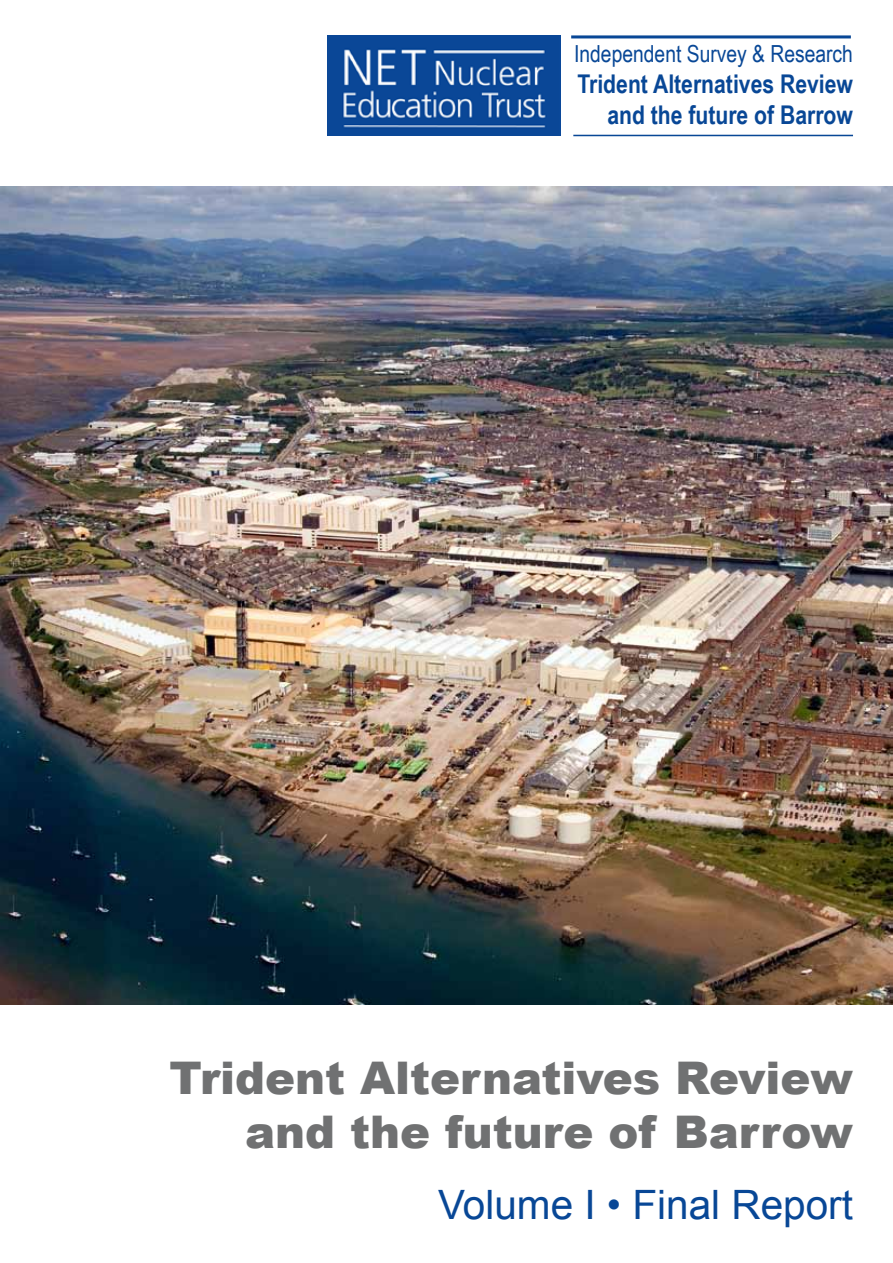
<style>
.page{position:relative;width:893px;height:1263px;background:#fff}
.page>*{position:absolute;margin:0;border:0;box-sizing:border-box;transform-origin:0 0}
.t1{font:900 45px/54px "Arial";color:#707172;text-align:right}
.t2{font:40.5px "Arial";color:#084796}
.t3{font:700 25.8px/30.9px "Arial Narrow";color:#084796;text-align:right}
.t4{font:23.55px "Arial Narrow";color:#084796}
.t5{font:700 22.5px "Arial";color:#084796}
</style>
<div class="page">
<img style="left:328px;top:35px;width:232px;height:100px">
<hr style="left:573px;top:135px;width:280px;height:1px;background:#084796">
<hr style="left:571px;top:35px;width:280px;height:3px;background:#084796">
<img style="left:0;top:186px;width:893px;height:819px">
<p class="t4" style="left:574px;top:36px;width:280px">Independent Survey &amp; Research</p>
<p class="t3" style="left:577px;top:67px;width:277px">Trident Alternatives Review and the future of Barrow</p>
<p class="t5" style="left:595px;top:72px;width:245px">Volume I • Final Report</p>
<p class="t1" style="left:169px;top:1049px;width:685px">Trident Alternatives Review and the future of Barrow</p>
<p class="t2" style="left:438px;top:1178px;width:416px">Volume I • Final Report</p>
</div>
